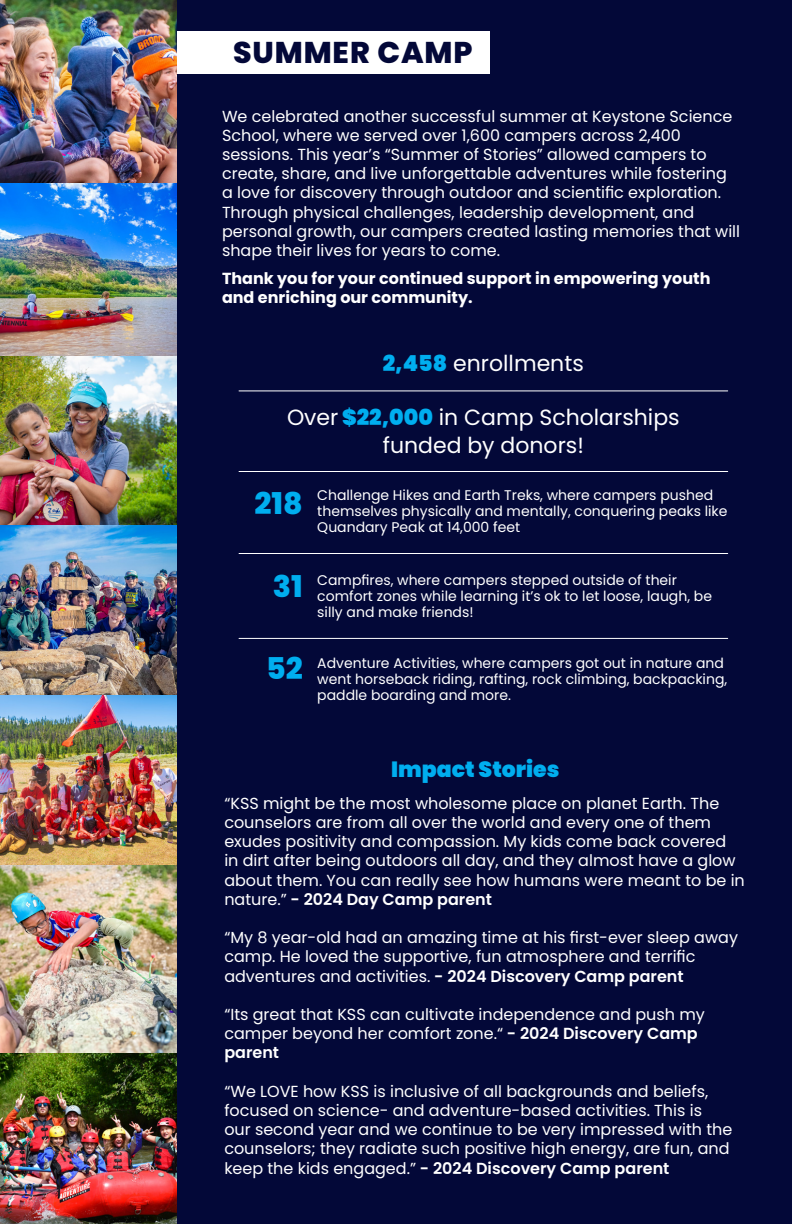
<style>
.page{position:relative;width:792px;height:1224px;background:#fff}
.page>*{position:absolute;margin:0;border:0;box-sizing:border-box;transform-origin:0 0}
.t1{font:800 30px "Poppins";letter-spacing:.03em;color:#030838}
.t2{font:800 30px "Poppins";color:#00aeef}
.t3{font:22px/28px "Poppins";color:#fff;text-align:center}
.t4{font:900 22px "Poppins";color:#00aeef}
.t5{font:16px/19.2px "Poppins";color:#fff}
.t6{font:700 16px/19.2px "Poppins";color:#fff}
.t7{font:14px/16px "Poppins";color:#fff}
.s1{font-weight:900;color:#00aeef}
.s2{font-weight:600}
</style>
<div class="page">
<div style="left:176px;top:0;width:616px;height:1224px;background:#030838"></div>
<div style="left:127px;top:31px;width:363px;height:43px;background:#fff"></div>
<img style="left:0;top:0;width:177px;height:184px">
<img style="left:0;top:355px;width:177px;height:171px">
<img style="left:0;top:184px;width:177px;height:171px">
<img style="left:0;top:526px;width:177px;height:170px">
<img style="left:0;top:696px;width:177px;height:170px">
<img style="left:0;top:1052px;width:177px;height:172px">
<img style="left:0;top:866px;width:177px;height:186px">
<hr style="left:239px;top:390px;width:489px;height:1px;background:#fff">
<hr style="left:239px;top:471px;width:489px;height:1px;background:#fff">
<hr style="left:239px;top:553px;width:489px;height:1px;background:#fff">
<hr style="left:239px;top:638px;width:489px;height:1px;background:#fff">
<hr style="left:791px;top:822px;width:1px;height:42px;background:#fff">
<h1 class="t1" style="left:233px;top:36px;width:241px">SUMMER CAMP</h1>
<p class="t5" style="left:222px;top:106px;width:520px">We celebrated another successful summer at Keystone Science School, where we served over 1,600 campers across 2,400 sessions. This year’s “Summer of Stories” allowed campers to create, share, and live unforgettable adventures while fostering a love for discovery through outdoor and scientific exploration.<br>Through physical challenges, leadership development, and personal growth, our campers created lasting memories that will shape their lives for years to come.</p>
<p class="t6" style="left:222px;top:269px;width:490px">Thank you for your continued support in empowering youth and enriching our community.</p>
<h2 class="t3" style="left:383px;top:350px;width:203px"><span class="s1">2,458</span> enrollments</h2>
<h2 class="t3" style="left:287px;top:404px;width:394px">Over <span class="s1">$22,000</span> in Camp Scholarships funded by donors!</h2>
<h1 class="t2" style="left:254px;top:487px;width:50px">218</h1>
<h1 class="t2" style="left:273px;top:569px;width:31px">31</h1>
<h1 class="t2" style="left:266px;top:651px;width:38px">52</h1>
<p class="t7" style="left:317px;top:488px;width:412px">Challenge Hikes and Earth Treks, where campers pushed themselves physically and mentally, conquering peaks like<br>Quandary Peak at 14,000 feet</p>
<p class="t7" style="left:317px;top:572px;width:396px">Campfires, where campers stepped outside of their comfort zones while learning it’s ok to let loose, laugh, be silly and make friends!</p>
<p class="t7" style="left:317px;top:655px;width:411px">Adventure Activities, where campers got out in nature and went horseback riding, rafting, rock climbing, backpacking, paddle boarding and more.</p>
<h2 class="t4" style="left:391px;top:757px;width:170px">Impact Stories</h2>
<p class="t5" style="left:224px;top:794px;width:522px">“KSS might be the most wholesome place on planet Earth. The counselors are from all over the world and every one of them exudes positivity and compassion. My kids come back covered<br>in dirt after being outdoors all day, and they almost have a glow about them. You can really see how humans were meant to be in nature.” <span class="s2">- 2024 Day Camp parent</span></p>
<p class="t5" style="left:224px;top:928px;width:515px">“My 8 year-old had an amazing time at his first-ever sleep away camp. He loved the supportive, fun atmosphere and terrific adventures and activities. <span class="s2">- 2024 Discovery Camp parent</span></p>
<p class="t5" style="left:224px;top:1005px;width:482px">“Its great that KSS can cultivate independence and push my camper beyond her comfort zone.“ <span class="s2">- 2024 Discovery Camp parent</span></p>
<p class="t5" style="left:224px;top:1082px;width:510px">“We LOVE how KSS is inclusive of all backgrounds and beliefs, focused on science- and adventure-based activities. This is our second year and we continue to be very impressed with the counselors; they radiate such positive high energy, are fun, and keep the kids engaged.” <span class="s2">- 2024 Discovery Camp parent</span></p>
</div>
